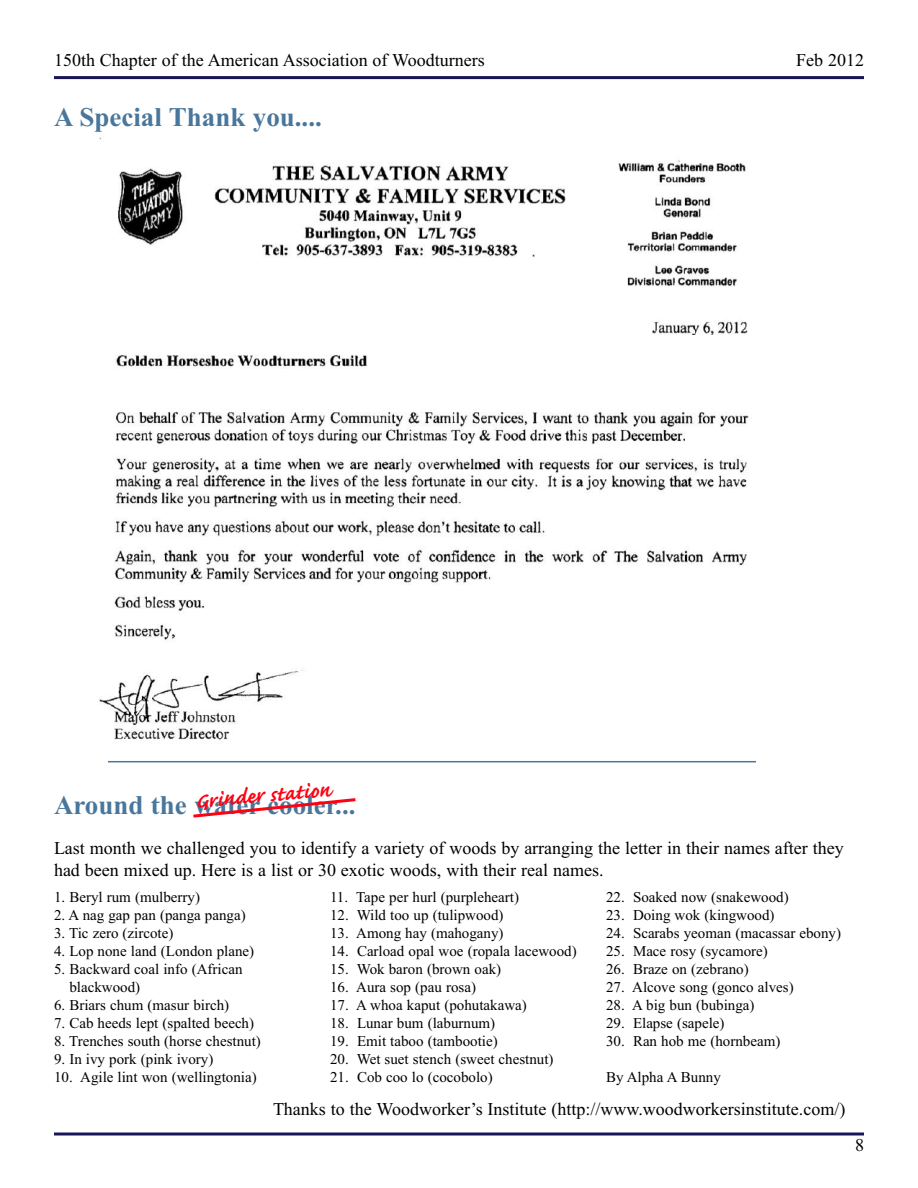
<style>
.page{position:relative;width:918px;height:1188px;background:#fff}
.page>*{position:absolute;margin:0;border:0;box-sizing:border-box;transform-origin:0 0}
.t1{font:700 27px "Times New Roman";color:#49769b}
.t2{font:700 27px "Caflisch Script Pro";color:#ff0111}
.t3{font:18px/21.6px "Times New Roman";color:#000}
.t4{font:15px/18px "Times New Roman";color:#000}
</style>
<div class="page">
<hr style="left:54px;top:76px;width:810px;height:3px;background:#181658">
<svg style="left:54px;top:1132px;width:810px;height:4px;background:#515081"></svg>
<img style="left:99px;top:137px;width:657px;height:626px">
<svg style="left:193px;top:798px;width:163px;height:20px"></svg>
<hr style="left:108px;top:761px;width:648px;height:1px;background:#49769b">
<p class="t3" style="left:54px;top:49px;width:432px">150th Chapter of the American Association of Woodturners</p>
<p class="t3" style="left:796px;top:49px;width:69px">Feb 2012</p>
<h1 class="t1" style="left:54px;top:101px;width:269px">A Special Thank you....</h1>
<h1 class="t2" style="left:194px;top:783px;width:137px;rotate:-5deg">Grinder station</h1>
<h1 class="t1" style="left:54px;top:789px;width:303px">Around the water cooler...</h1>
<p class="t3" style="left:54px;top:837px;width:791px">Last month we challenged you to identify a variety of woods by arranging the letter in their names after they had been mixed up. Here is a list or 30 exotic woods, with their real names.</p>
<p class="t4" style="left:54px;top:887px;width:148px">1. Beryl rum (mulberry)</p>
<p class="t4" style="left:54px;top:905px;width:193px">2. A nag gap pan (panga panga)</p>
<p class="t4" style="left:54px;top:923px;width:121px">3. Tic zero (zircote)</p>
<p class="t4" style="left:54px;top:941px;width:202px">4. Lop none land (London plane)</p>
<p class="t4" style="left:69px;top:959px;width:175px;text-indent:-15px">5. Backward coal info (African blackwood)</p>
<p class="t4" style="left:54px;top:995px;width:177px">6. Briars chum (masur birch)</p>
<p class="t4" style="left:54px;top:1013px;width:202px">7. Cab heeds lept (spalted beech)</p>
<p class="t4" style="left:54px;top:1031px;width:208px">8. Trenches south (horse chestnut)</p>
<p class="t4" style="left:54px;top:1049px;width:161px">9. In ivy pork (pink ivory)</p>
<p class="t4" style="left:54px;top:1067px;width:204px">10. Agile lint won (wellingtonia)</p>
<p class="t4" style="left:330px;top:887px;width:191px">11. Tape per hurl (purpleheart)</p>
<p class="t4" style="left:330px;top:905px;width:175px">12. Wild too up (tulipwood)</p>
<p class="t4" style="left:330px;top:923px;width:175px">13. Among hay (mahogany)</p>
<p class="t4" style="left:330px;top:941px;width:248px">14. Carload opal woe (ropala lacewood)</p>
<p class="t4" style="left:330px;top:959px;width:173px">15. Wok baron (brown oak)</p>
<p class="t4" style="left:330px;top:977px;width:148px">16. Aura sop (pau rosa)</p>
<p class="t4" style="left:330px;top:995px;width:198px">17. A whoa kaput (pohutakawa)</p>
<p class="t4" style="left:330px;top:1013px;width:167px">18. Lunar bum (laburnum)</p>
<p class="t4" style="left:330px;top:1031px;width:169px">19. Emit taboo (tambootie)</p>
<p class="t4" style="left:330px;top:1049px;width:225px">20. Wet suet stench (sweet chestnut)</p>
<p class="t4" style="left:330px;top:1067px;width:164px">21. Cob coo lo (cocobolo)</p>
<p class="t4" style="left:606px;top:887px;width:184px">22. Soaked now (snakewood)</p>
<p class="t4" style="left:606px;top:905px;width:170px">23. Doing wok (kingwood)</p>
<p class="t4" style="left:606px;top:923px;width:237px">24. Scarabs yeoman (macassar ebony)</p>
<p class="t4" style="left:606px;top:941px;width:163px">25. Mace rosy (sycamore)</p>
<p class="t4" style="left:606px;top:959px;width:144px">26. Braze on (zebrano)</p>
<p class="t4" style="left:606px;top:977px;width:189px">27. Alcove song (gonco alves)</p>
<p class="t4" style="left:606px;top:995px;width:150px">28. A big bun (bubinga)</p>
<p class="t4" style="left:606px;top:1013px;width:120px">29. Elapse (sapele)</p>
<p class="t4" style="left:606px;top:1031px;width:176px">30. Ran hob me (hornbeam)</p>
<p class="t4" style="left:606px;top:1067px;width:116px">By Alpha A Bunny</p>
<p class="t3" style="left:273px;top:1098px;width:574px">Thanks to the Woodworker’s Institute (http://www.woodworkersinstitute.com/)</p>
<p class="t3" style="left:855px;top:1134px;width:10px">8</p>
</div>
